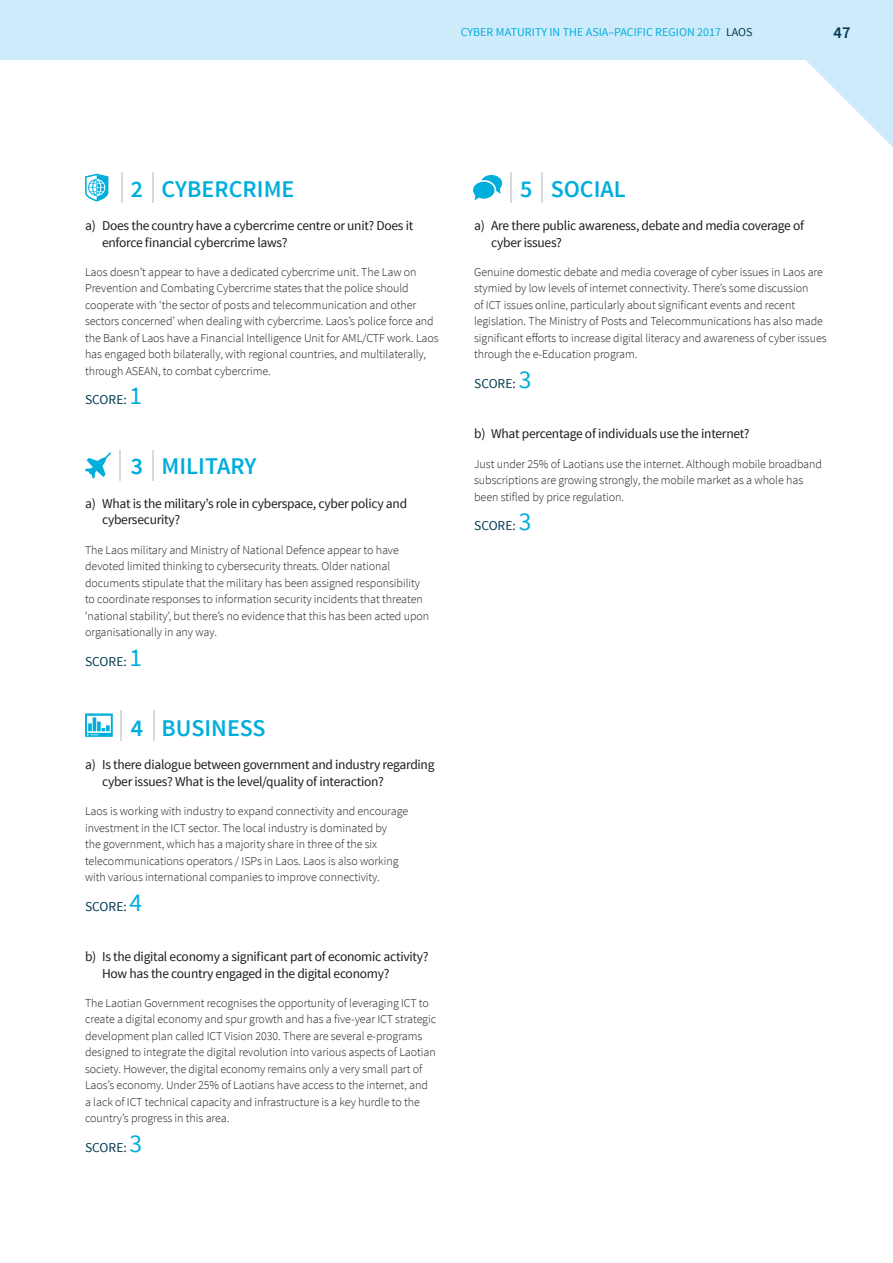
<style>
.page{position:relative;width:893px;height:1263px;background:#fff}
.page>*{position:absolute;margin:0;border:0;box-sizing:border-box;transform-origin:0 0}
.H3___Number_list{font:600 24px "Source Sans Pro";color:#00aedc}
.t1{font:600 16.5px "Source Sans Pro";color:#00384f}
.t2{font:13.5px/16.5px "Source Sans Pro";letter-spacing:-.02em;color:#1b1c20}
.Weight_Score_Small{font:13.5px "Source Sans Pro";color:#00384f}
.Text_8pt{font:300 12px/16.5px "Source Sans Pro";letter-spacing:-.005em;color:#1b1c20}
.t3{font:12px "Source Sans Pro";color:#00aedc}
.s1{color:#00384f}
.s2{font-size:25.5px;color:#00aedc}
</style>
<div class="page">
<svg style="left:85px;top:174px;width:23px;height:27px"></svg>
<hr style="left:121px;top:173px;width:1px;height:30px;background:#d8dbdc">
<hr style="left:152px;top:173px;width:1px;height:30px;background:#d8dbdc">
<svg style="left:85px;top:452px;width:26px;height:26px"></svg>
<hr style="left:119px;top:450px;width:1px;height:30px;background:#d8dbdc">
<hr style="left:153px;top:450px;width:1px;height:30px;background:#d8dbdc">
<svg style="left:85px;top:713px;width:28px;height:24px"></svg>
<hr style="left:121px;top:710px;width:1px;height:30px;background:#d8dbdc">
<hr style="left:153px;top:710px;width:1px;height:30px;background:#d8dbdc">
<svg style="left:473px;top:175px;width:29px;height:26px"></svg>
<hr style="left:510px;top:173px;width:1px;height:30px;background:#d8dbdc">
<hr style="left:541px;top:173px;width:1px;height:30px;background:#d8dbdc">
<div style="left:0;top:0;width:893px;height:60px;background:#cdebfa"></div>
<svg style="left:806px;top:60px;width:87px;height:87px"></svg>
<p class="t3" style="left:461px;top:25px;width:273px">CYBER MATURITY IN THE ASIA–PACIFIC REGION 2017 <span class="s1">Laos</span></p>
<h2 class="t1" style="left:833px;top:22px;width:18px">47</h2>
<h3 class="H3___Number_list" style="left:131px;top:173px;width:165px">2 CYBERCRIME</h3>
<p class="t2" style="left:102px;top:218px;width:313px;text-indent:-17px">a) Does the country have a cybercrime centre or unit? Does it enforce financial cybercrime laws?</p>
<p class="Text_8pt" style="left:85px;top:264px;width:355px">Laos doesn’t appear to have a dedicated cybercrime unit. The Law on Prevention and Combating Cybercrime states that the police should cooperate with ‘the sector of posts and telecommunication and other sectors concerned’ when dealing with cybercrime. Laos’s police force and the Bank of Laos have a Financial Intelligence Unit for AML/CTF work. Laos has engaged both bilaterally, with regional countries, and multilaterally, through ASEAN, to combat cybercrime.</p>
<p class="Weight_Score_Small" style="left:85px;top:391px;width:59px">SCORE: <span class="s2">1</span></p>
<h3 class="H3___Number_list" style="left:131px;top:451px;width:127px">3 MILITARY</h3>
<p class="t2" style="left:102px;top:495px;width:307px;text-indent:-17px">a) What is the military’s role in cyberspace, cyber policy and cybersecurity?</p>
<p class="Text_8pt" style="left:85px;top:541px;width:346px">The Laos military and Ministry of National Defence appear to have devoted limited thinking to cybersecurity threats. Older national documents stipulate that the military has been assigned responsibility to coordinate responses to information security incidents that threaten ‘national stability’, but there’s no evidence that this has been acted upon organisationally in any way.</p>
<p class="Weight_Score_Small" style="left:85px;top:653px;width:59px">SCORE: <span class="s2">1</span></p>
<h3 class="H3___Number_list" style="left:131px;top:713px;width:136px">4 BUSINESS</h3>
<p class="t2" style="left:102px;top:757px;width:334px;text-indent:-17px">a) Is there dialogue between government and industry regarding cyber issues? What is the level/quality of interaction?</p>
<p class="Text_8pt" style="left:85px;top:803px;width:325px">Laos is working with industry to expand connectivity and encourage investment in the ICT sector. The local industry is dominated by<br>the government, which has a majority share in three of the six telecommunications operators / ISPs in Laos. Laos is also working with various international companies to improve connectivity.</p>
<p class="Weight_Score_Small" style="left:85px;top:898px;width:59px">SCORE: <span class="s2">4</span></p>
<p class="t2" style="left:102px;top:948px;width:328px;text-indent:-17px">b) Is the digital economy a significant part of economic activity?<br>How has the country engaged in the digital economy?</p>
<p class="Text_8pt" style="left:85px;top:995px;width:353px">The Laotian Government recognises the opportunity of leveraging ICT to create a digital economy and spur growth and has a five-year ICT strategic development plan called ICT Vision 2030. There are several e-programs designed to integrate the digital revolution into various aspects of Laotian society. However, the digital economy remains only a very small part of Laos’s economy. Under 25% of Laotians have access to the internet, and a lack of ICT technical capacity and infrastructure is a key hurdle to the country’s progress in this area.</p>
<p class="Weight_Score_Small" style="left:85px;top:1139px;width:59px">SCORE: <span class="s2">3</span></p>
<h3 class="H3___Number_list" style="left:520px;top:173px;width:107px">5 SOCIAL</h3>
<p class="t2" style="left:491px;top:218px;width:314px;text-indent:-17px">a) Are there public awareness, debate and media coverage of cyber issues?</p>
<p class="Text_8pt" style="left:474px;top:264px;width:354px">Genuine domestic debate and media coverage of cyber issues in Laos are stymied by low levels of internet connectivity. There’s some discussion<br>of ICT issues online, particularly about significant events and recent legislation. The Ministry of Posts and Telecommunications has also made significant efforts to increase digital literacy and awareness of cyber issues through the e-Education program.</p>
<p class="Weight_Score_Small" style="left:474px;top:375px;width:59px">SCORE: <span class="s2">3</span></p>
<p class="t2" style="left:474px;top:426px;width:277px">b) What percentage of individuals use the internet?</p>
<p class="Text_8pt" style="left:474px;top:455px;width:349px">Just under 25% of Laotians use the internet. Although mobile broadband subscriptions are growing strongly, the mobile market as a whole has been stifled by price regulation.</p>
<p class="Weight_Score_Small" style="left:474px;top:517px;width:59px">SCORE: <span class="s2">3</span></p>
</div>
